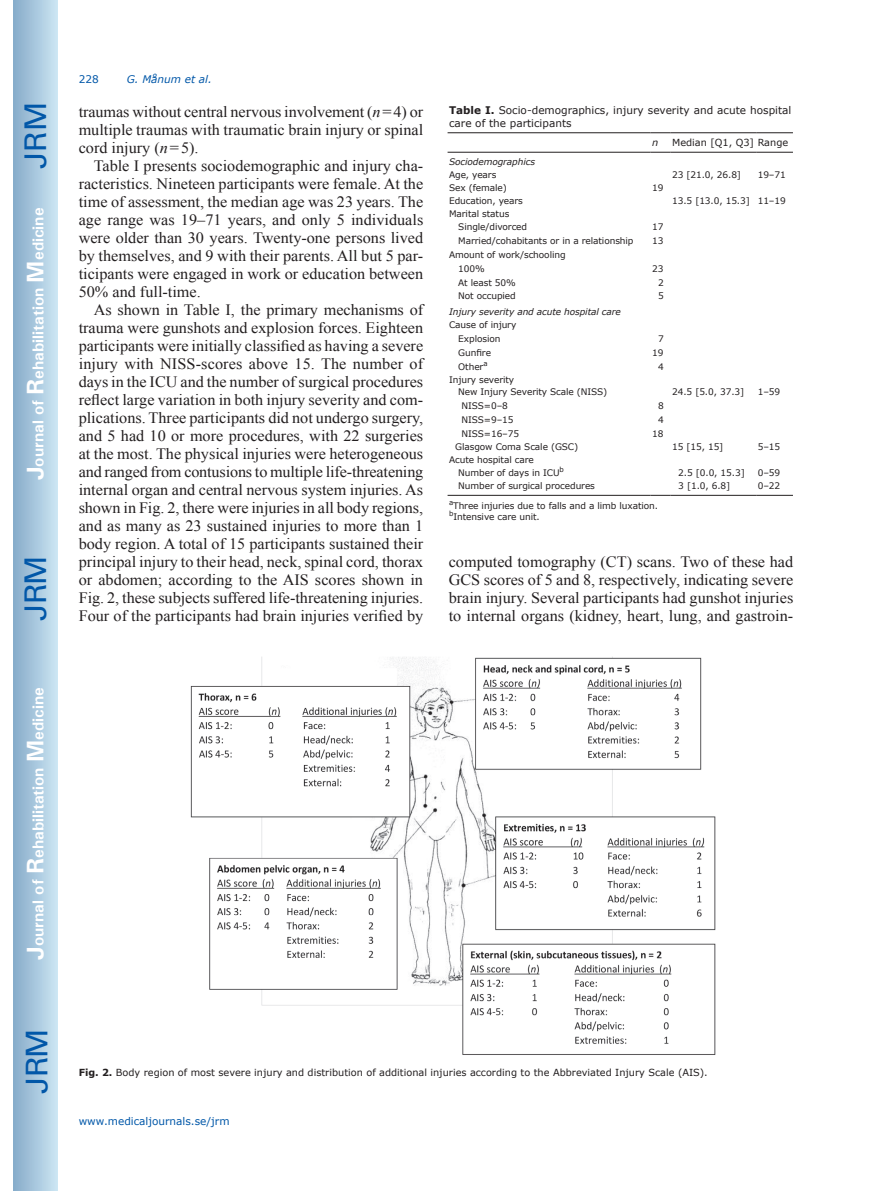
<style>
.page{position:relative;width:872px;height:1191px;background:#fff}
.page>*{position:absolute;margin:0;border:0;box-sizing:border-box;transform-origin:0 0}
.t1{font:30px "Univers";letter-spacing:-.03em;color:#0157a8}
.t2{font:15.75px/18px "Times New Roman";color:#231f20;text-align:justify}
.t3{font:700 15.75px "Univers";color:#fff}
.t4{font:10.5px/12.6px "Verdana";color:#231f20}
.t5{font:10.5px "Verdana";color:#0157a8}
.t6{font:italic 10.5px "Verdana";color:#0157a8}
.t7{font:9.75px "Verdana";color:#231f20}
.t8{font:italic 9.75px "Verdana";color:#231f20}
.t9{font:9px/13.8px "Verdana";letter-spacing:-.01em;color:#231f20}
.t10{font:italic 9px "Verdana";letter-spacing:-.01em;color:#231f20}
.s1{font-size:24px}
.s2{font-style:italic}
.s3{font-weight:700}
</style>
<div class="page">
<div style="left:14px;top:0;width:43px;height:1191px;background:linear-gradient(to right,#88acca,#cbe5f2)"></div>
<hr style="left:447px;top:132px;width:203px;height:1px;background:#231f20">
<svg style="left:650px;top:132px;width:20px;height:1px"></svg>
<hr style="left:670px;top:132px;width:86px;height:1px;background:#231f20">
<hr style="left:756px;top:132px;width:37px;height:1px;background:#231f20">
<hr style="left:447px;top:152px;width:203px;height:1px;background:#231f20">
<svg style="left:650px;top:152px;width:20px;height:1px"></svg>
<hr style="left:670px;top:152px;width:86px;height:1px;background:#231f20">
<hr style="left:756px;top:152px;width:37px;height:1px;background:#231f20">
<hr style="left:447px;top:495px;width:203px;height:1px;background:#231f20">
<svg style="left:650px;top:495px;width:20px;height:1px"></svg>
<hr style="left:670px;top:495px;width:86px;height:1px;background:#231f20">
<hr style="left:756px;top:495px;width:37px;height:1px;background:#231f20">
<img style="left:190px;top:657px;width:526px;height:398px">
<h1 class="t1" style="left:18px;top:169px;width:68px;rotate:-90deg">JRM</h1>
<p class="t3" style="left:28px;top:480px;width:274px;rotate:-90deg"><span class="s1">J</span>ournal of <span class="s1">R</span>ehabilitation <span class="s1">M</span>edicine</p>
<h1 class="t1" style="left:18px;top:620px;width:67px;rotate:-90deg">JRM</h1>
<p class="t3" style="left:28px;top:959px;width:274px;rotate:-90deg"><span class="s1">J</span>ournal of <span class="s1">R</span>ehabilitation <span class="s1">M</span>edicine</p>
<h1 class="t1" style="left:19px;top:1093px;width:67px;rotate:-90deg">JRM</h1>
<p class="t5" style="left:79px;top:72px;width:22px">228</p>
<p class="t6" style="left:127px;top:72px;width:87px">G. Månum et al.</p>
<p class="t2" style="left:79px;top:103px;width:346px">traumas without central nervous involvement (<span class="s2">n</span>=4) or multiple traumas with traumatic brain injury or spinal cord injury (<span class="s2">n</span>=5).</p>
<p class="t2" style="left:79px;top:157px;width:346px;text-indent:15px">Table I presents sociodemographic and injury cha&shy;racteristics. Nineteen participants were female. At the time of assessment, the median age was 23 years. The age range was 19–71 years, and only 5 individuals were older than 30 years. Twenty-one persons lived by themselves, and 9 with their parents. All but 5 par&shy;ticipants were engaged in work or education between 50% and full-time.</p>
<p class="t2" style="left:79px;top:301px;width:346px;text-indent:15px">As shown in Table I, the primary mechanisms of trauma were gunshots and explosion forces. Eighteen participants were initially classified as having a severe injury with NISS-scores above 15. The number of days in the ICU and the number of surgical procedures reflect large variation in both injury severity and com&shy;plications. Three participants did not undergo surgery, and 5 had 10 or more procedures, with 22 surgeries at the most. The physical injuries were heterogeneous and ranged from contusions to multiple life-threatening internal organ and central nervous system injuries. As shown in Fig. 2, there were injuries in all body regions, and as many as 23 sustained injuries to more than 1 body region. A total of 15 participants sustained their principal injury to their head, neck, spinal cord, thorax or abdomen; according to the AIS scores shown in Fig. 2, these subjects suffered life-threatening injuries.<br>Four of the participants had brain injuries verified by</p>
<p class="t4" style="left:449px;top:104px;width:344px"><span class="s3">Table I.</span> Socio-demographics, injury severity and acute hospital care of the participants</p>
<p class="t8" style="left:652px;top:136px;width:8px">n</p>
<p class="t7" style="left:672px;top:136px;width:118px">Median [Q1, Q3] Range</p>
<p class="t10" style="left:449px;top:156px;width:87px">Sociodemographics</p>
<p class="t9" style="left:449px;top:168px;width:49px">Age, years</p>
<p class="t9" style="left:672px;top:168px;width:70px">23 [21.0, 26.8]</p>
<p class="t9" style="left:757px;top:168px;width:30px">19–71</p>
<p class="t9" style="left:449px;top:181px;width:59px">Sex (female)</p>
<p class="t9" style="left:652px;top:181px;width:13px">19</p>
<p class="t9" style="left:449px;top:193px;width:75px">Education, years</p>
<p class="t9" style="left:672px;top:193px;width:115px">13.5 [13.0, 15.3] 11–19</p>
<p class="t9" style="left:449px;top:206px;width:62px">Marital status</p>
<p class="t9" style="left:458px;top:220px;width:70px">Single/divorced</p>
<p class="t9" style="left:458px;top:234px;width:177px">Married/cohabitants or in a relationship</p>
<p class="t9" style="left:449px;top:248px;width:118px">Amount of work/schooling</p>
<p class="t9" style="left:458px;top:261px;width:28px">100%</p>
<p class="t9" style="left:458px;top:275px;width:59px">At least 50%</p>
<p class="t9" style="left:458px;top:289px;width:59px">Not occupied</p>
<p class="t9" style="left:652px;top:220px;width:13px">17<br>13</p>
<p class="t9" style="left:658px;top:261px;width:7px;text-align:justify;text-indent:-6px">23<br>2<br>5</p>
<p class="t10" style="left:449px;top:306px;width:173px">Injury severity and acute hospital care</p>
<p class="t9" style="left:458px;top:318px;width:60px;text-indent:-9px">Cause of injury<br>Explosion<br>Gunfire<br>Other<sup>a</sup></p>
<p class="t9" style="left:652px;top:332px;width:13px;text-align:right">7<br>19<br>4</p>
<p class="t9" style="left:458px;top:373px;width:151px;line-height:12.9px;text-indent:-9px">Injury severity<br>New Injury Severity Scale (NISS)</p>
<p class="t9" style="left:461px;top:399px;width:59px">NISS=0–8<br>NISS=9–15<br>NISS=16–75</p>
<p class="t9" style="left:652px;top:399px;width:13px;text-align:right">8<br>4<br>18</p>
<p class="t9" style="left:672px;top:385px;width:74px">24.5 [5.0, 37.3]</p>
<p class="t9" style="left:757px;top:385px;width:24px">1–59</p>
<p class="t9" style="left:455px;top:439px;width:124px">Glasgow Coma Scale (GSC)</p>
<p class="t9" style="left:672px;top:439px;width:53px">15 [15, 15]</p>
<p class="t9" style="left:757px;top:439px;width:24px">5–15</p>
<p class="t9" style="left:458px;top:452px;width:107px;text-indent:-9px">Acute hospital care<br>Number of days in ICU<sup>b</sup></p>
<p class="t9" style="left:678px;top:466px;width:68px">2.5 [0.0, 15.3]</p>
<p class="t9" style="left:757px;top:466px;width:24px">0–59</p>
<p class="t9" style="left:458px;top:479px;width:138px">Number of surgical procedures</p>
<p class="t9" style="left:678px;top:479px;width:53px">3 [1.0, 6.8]</p>
<p class="t9" style="left:757px;top:479px;width:24px">0–22</p>
<p class="t9" style="left:449px;top:500px;width:210px;line-height:10.8px"><sup>a</sup>Three injuries due to falls and a limb luxation. <sup>b</sup>Intensive care unit.</p>
<p class="t2" style="left:449px;top:553px;width:346px">computed tomography (CT) scans. Two of these had GCS scores of 5 and 8, respectively, indicating severe brain injury. Several participants had gunshot injuries to internal organs (kidney, heart, lung, and gastroin-</p>
<p class="t7" style="left:79px;top:1065px;width:630px"><span class="s3">Fig. 2.</span> Body region of most severe injury and distribution of additional injuries according to the Abbreviated Injury Scale (AIS).</p>
<p class="t5" style="left:79px;top:1114px;width:152px">www.medicaljournals.se/jrm</p>
</div>
